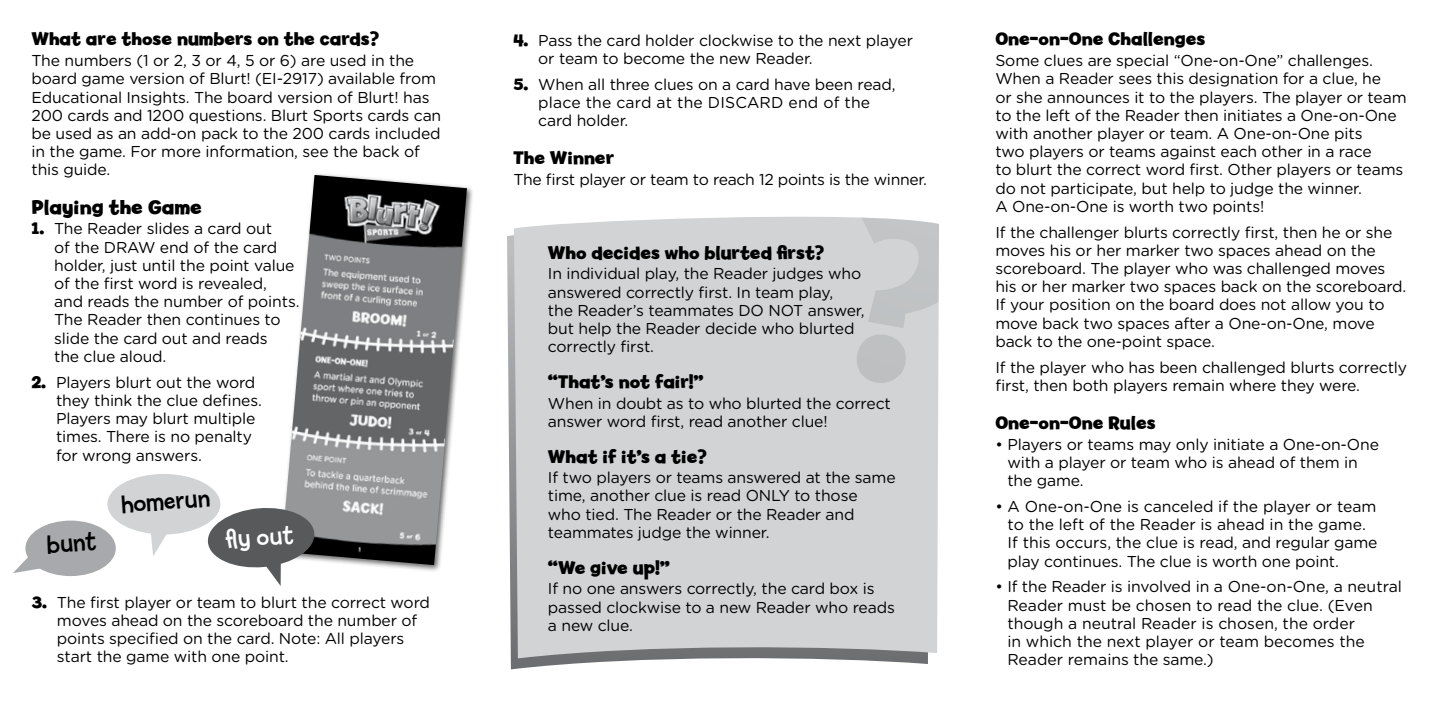
<style>
.page{position:relative;width:1449px;height:725px;background:#fff}
.page>*{position:absolute;margin:0;border:0;box-sizing:border-box;transform-origin:0 0}
.t1{font:26.07px "Billy";color:#000}
.t2{font:26.07px "Billy";color:#fff}
.t3{font:700 21px "Billy";color:#000}
.t4{font:700 19.25px "Billy";color:#000}
.t5{font:15.75px/18.2px "Gotham Rounded";letter-spacing:-.01em;color:#000}
.s1{font-family:"Billy";font-weight:700;font-size:17.5px}
</style>
<div class="page">
<svg style="left:507px;top:235px;width:421px;height:434px"></svg>
<div style="left:514px;top:216px;width:425px;height:442px;background:#d1d3d4"></div>
<svg style="left:855px;top:217px;width:84px;height:168px"></svg>
<div style="left:279px;top:172px;width:195px;height:400px;background:#000;opacity:.6"></div>
<img style="left:282px;top:175px;width:185px;height:390px">
<div style="left:25px;top:520px;width:91px;height:56px;background:#a7a9ac;border-radius:50%"></div>
<svg style="left:13px;top:549px;width:34px;height:24px"></svg>
<div style="left:107px;top:474px;width:113px;height:60px;background:#d1d3d4;border-radius:50%"></div>
<svg style="left:150px;top:533px;width:21px;height:23px"></svg>
<svg style="left:207px;top:505px;width:109px;height:81px"></svg>
<p class="t4" style="left:32px;top:28px;width:349px">What are those numbers on the cards?</p>
<p class="t5" style="left:32px;top:51px;width:411px">The numbers (1 or 2, 3 or 4, 5 or 6) are used in the board game version of Blurt! (EI-2917) available from Educational Insights. The board version of Blurt! has 200 cards and 1200 questions. Blurt Sports cards can be used as an add-on pack to the 200 cards included in the game. For more information, see the back of this guide.</p>
<h2 class="t3" style="left:32px;top:195px;width:172px">Playing the Game</h2>
<p class="t5" style="left:54px;top:219px;width:247px;text-indent:-23px"><span class="s1">1.</span> The Reader slides a card out<br>of the DRAW end of the card holder, just until the point value of the first word is revealed, and reads the number of points.<br>The Reader then continues to slide the card out and reads<br>the clue aloud.</p>
<p class="t5" style="left:56px;top:372px;width:207px;text-indent:-25px"><span class="s1">2.</span> Players blurt out the word they think the clue defines.<br>Players may blurt multiple times. There is no penalty for wrong answers.</p>
<h1 class="t1" style="left:45px;top:530px;width:51px;rotate:-4deg">bunt</h1>
<h1 class="t1" style="left:120px;top:489px;width:91px;rotate:-4deg">homerun</h1>
<h1 class="t2" style="left:224px;top:525px;width:69px;rotate:-5deg">fly out</h1>
<p class="t5" style="left:57px;top:592px;width:375px;text-indent:-25px"><span class="s1">3.</span> The first player or team to blurt the correct word moves ahead on the scoreboard the number of points specified on the card. Note: All players start the game with one point.</p>
<p class="t5" style="left:538px;top:30px;width:376px;text-indent:-25px"><span class="s1">4.</span> Pass the card holder clockwise to the next player or team to become the new Reader.</p>
<p class="t5" style="left:538px;top:74px;width:359px;text-indent:-25px"><span class="s1">5.</span> When all three clues on a card have been read, place the card at the DISCARD end of the card holder.</p>
<p class="t4" style="left:513px;top:147px;width:102px">The Winner</p>
<p class="t5" style="left:513px;top:169px;width:415px">The first player or team to reach 12 points is the winner.</p>
<p class="t4" style="left:548px;top:241px;width:278px">Who decides who blurted first?</p>
<p class="t5" style="left:548px;top:264px;width:318px">In individual play, the Reader judges who answered correctly first. In team play,<br>the Reader’s teammates DO NOT answer, but help the Reader decide who blurted correctly first.</p>
<p class="t4" style="left:548px;top:371px;width:157px">“That’s not fair!”</p>
<p class="t5" style="left:548px;top:393px;width:344px">When in doubt as to who blurted the correct answer word first, read another clue!</p>
<p class="t4" style="left:548px;top:445px;width:161px">What if it’s a tie?</p>
<p class="t5" style="left:548px;top:468px;width:349px">If two players or teams answered at the same time, another clue is read ONLY to those<br>who tied. The Reader or the Reader and teammates judge the winner.</p>
<p class="t4" style="left:548px;top:556px;width:123px">“We give up!”</p>
<p class="t5" style="left:548px;top:579px;width:348px">If no one answers correctly, the card box is passed clockwise to a new Reader who reads a new clue.</p>
<p class="t4" style="left:995px;top:28px;width:211px">One-on-One Challenges</p>
<p class="t5" style="left:995px;top:51px;width:413px">Some clues are special “One-on-One” challenges.<br>When a Reader sees this designation for a clue, he<br>or she announces it to the players. The player or team to the left of the Reader then initiates a One-on-One with another player or team. A One-on-One pits<br>two players or teams against each other in a race<br>to blurt the correct word first. Other players or teams do not participate, but help to judge the winner.<br>A One-on-One is worth two points!</p>
<p class="t5" style="left:995px;top:222px;width:413px">If the challenger blurts correctly first, then he or she moves his or her marker two spaces ahead on the scoreboard. The player who was challenged moves his or her marker two spaces back on the scoreboard.<br>If your position on the board does not allow you to move back two spaces after a One-on-One, move back to the one-point space.</p>
<p class="t5" style="left:995px;top:357px;width:413px">If the player who has been challenged blurts correctly first, then both players remain where they were.</p>
<p class="t4" style="left:995px;top:412px;width:162px">One-on-One Rules</p>
<p class="t5" style="left:1007px;top:434px;width:373px;text-indent:-12px">• Players or teams may only initiate a One-on-One with a player or team who is ahead of them in the game.</p>
<p class="t5" style="left:1008px;top:496px;width:371px;text-indent:-12px">• A One-on-One is canceled if the player or team to the left of the Reader is ahead in the game.<br>If this occurs, the clue is read, and regular game play continues. The clue is worth one point.</p>
<p class="t5" style="left:1007px;top:577px;width:396px;text-indent:-12px">• If the Reader is involved in a One-on-One, a neutral Reader must be chosen to read the clue. (Even though a neutral Reader is chosen, the order<br>in which the next player or team becomes the Reader remains the same.)</p>
</div>
